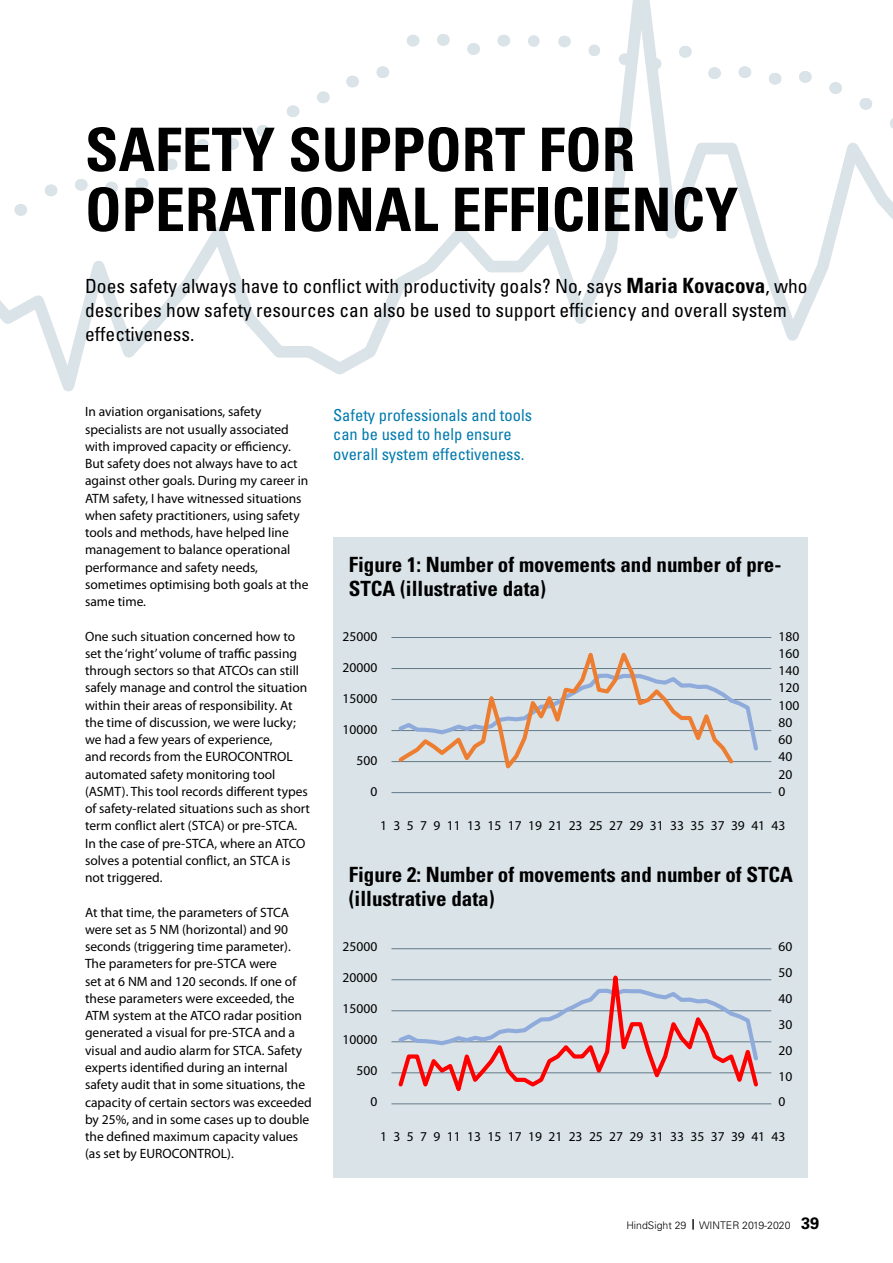
<style>
.page{position:relative;width:893px;height:1263px;background:#fff}
.page>*{position:absolute;margin:0;border:0;box-sizing:border-box;transform-origin:0 0}
.T1{font:700 condensed 60px/60px "Univers LT Std";color:#000}
.Intertitre{font:700 condensed 21px/24px "Univers LT Std";color:#000}
.Intro{font:condensed 19.5px/23.7px "Univers LT Std";color:#000}
.Callout{font:condensed 16.5px/19.5px "Univers LT Std";color:#007aad}
.BT{font:13.5px/17.2px "Myriad Pro";color:#000}
.t1{font:300 10.5px "Univers LT Std";color:#000}
.s1{font-weight:700;font-size:21px}
.s2{font-weight:700}
.s3{font-weight:700;font-size:16.5px}
</style>
<div class="page">
<div style="left:333px;top:538px;width:475px;height:640px;background:#dae3e8"></div>
<hr style="left:391px;top:637px;width:380px;height:1px;background:#748a96">
<hr style="left:391px;top:792px;width:380px;height:1px;background:#748a96">
<hr style="left:391px;top:761px;width:380px;height:1px;background:#748a96">
<hr style="left:391px;top:730px;width:380px;height:1px;background:#748a96">
<hr style="left:391px;top:699px;width:380px;height:1px;background:#748a96">
<hr style="left:391px;top:668px;width:380px;height:1px;background:#748a96">
<hr style="left:391px;top:948px;width:380px;height:1px;background:#748a96">
<hr style="left:391px;top:1103px;width:380px;height:1px;background:#748a96">
<hr style="left:391px;top:1072px;width:380px;height:1px;background:#748a96">
<hr style="left:391px;top:1041px;width:380px;height:1px;background:#748a96">
<hr style="left:391px;top:1010px;width:380px;height:1px;background:#748a96">
<hr style="left:391px;top:979px;width:380px;height:1px;background:#748a96">
<svg style="left:0;top:0;width:893px;height:392px"></svg>
<svg style="left:737px;top:699px;width:24px;height:52px"></svg>
<svg style="left:395px;top:652px;width:342px;height:117px"></svg>
<svg style="left:395px;top:948px;width:366px;height:144px"></svg>
<p class="T1" style="left:85px;top:119px;width:655px">SAFETY SUPPORT FOR<br>OPERATIONAL EFFICIENCY</p>
<p class="Intro" style="left:85px;top:274px;width:724px">Does safety always have to conflict with productivity goals? No, says <span class="s1">Maria Kovacova</span>, who describes how safety resources can also be used to support efficiency and overall system effectiveness.</p>
<p class="BT" style="left:85px;top:403px;width:225px">In aviation organisations, safety specialists are not usually associated with improved capacity or efficiency.<br>But safety does not always have to act against other goals. During my career in ATM safety, I have witnessed situations when safety practitioners, using safety tools and methods, have helped line management to balance operational performance and safety needs, sometimes optimising both goals at the same time.</p>
<p class="BT" style="left:85px;top:628px;width:226px">One such situation concerned how to set the ‘right’ volume of traffic passing through sectors so that ATCOs can still safely manage and control the situation within their areas of responsibility. At the time of discussion, we were lucky; we had a few years of experience,<br>and records from the EUROCONTROL automated safety monitoring tool (ASMT). This tool records different types of safety-related situations such as short term conflict alert (STCA) or pre-STCA.<br>In the case of pre-STCA, where an ATCO solves a potential conflict, an STCA is not triggered.</p>
<p class="BT" style="left:85px;top:904px;width:228px">At that time, the parameters of STCA were set as 5 NM (horizontal) and 90 seconds (triggering time parameter).<br>The parameters for pre-STCA were<br>set at 6 NM and 120 seconds. If one of these parameters were exceeded, the ATM system at the ATCO radar position generated a visual for pre-STCA and a visual and audio alarm for STCA. Safety experts identified during an internal safety audit that in some situations, the capacity of certain sectors was exceeded by 25%, and in some cases up to double the defined maximum capacity values (as set by EUROCONTROL).</p>
<p class="Callout" style="left:333px;top:405px;width:200px">Safety professionals and tools can be used to help ensure overall system effectiveness.</p>
<p class="Intertitre" style="left:349px;top:552px;width:434px">Figure 1: Number of movements and number of pre-<br>STCA (illustrative data)</p>
<p class="BT" style="left:343px;top:628px;width:36px">25000</p>
<p class="BT" style="left:343px;top:659px;width:36px">20000</p>
<p class="BT" style="left:343px;top:690px;width:36px">15000</p>
<p class="BT" style="left:343px;top:721px;width:36px">10000</p>
<p class="BT" style="left:356px;top:752px;width:22px">500</p>
<p class="BT" style="left:370px;top:783px;width:8px">0</p>
<p class="BT" style="left:778px;top:628px;width:22px">180</p>
<p class="BT" style="left:778px;top:645px;width:22px">160</p>
<p class="BT" style="left:778px;top:662px;width:22px">140</p>
<p class="BT" style="left:778px;top:679px;width:22px">120</p>
<p class="BT" style="left:778px;top:697px;width:22px">100</p>
<p class="BT" style="left:778px;top:714px;width:15px">80</p>
<p class="BT" style="left:778px;top:731px;width:15px">60</p>
<p class="BT" style="left:778px;top:748px;width:15px">40</p>
<p class="BT" style="left:778px;top:766px;width:15px">20</p>
<p class="BT" style="left:778px;top:783px;width:8px">0</p>
<p class="BT" style="left:380px;top:817px;width:407px">1 3 5 7 9 11 13 15 17 19 21 23 25 27 29 31 33 35 37 39 41 43</p>
<p class="Intertitre" style="left:349px;top:862px;width:446px">Figure 2: Number of movements and number of STCA (illustrative data)</p>
<p class="BT" style="left:343px;top:938px;width:36px">25000</p>
<p class="BT" style="left:343px;top:969px;width:36px">20000</p>
<p class="BT" style="left:343px;top:1000px;width:36px">15000</p>
<p class="BT" style="left:343px;top:1031px;width:36px">10000</p>
<p class="BT" style="left:356px;top:1062px;width:22px">500</p>
<p class="BT" style="left:370px;top:1093px;width:8px">0</p>
<p class="BT" style="left:778px;top:938px;width:15px">60</p>
<p class="BT" style="left:778px;top:964px;width:15px">50</p>
<p class="BT" style="left:778px;top:990px;width:15px">40</p>
<p class="BT" style="left:778px;top:1016px;width:15px">30</p>
<p class="BT" style="left:778px;top:1042px;width:15px">20</p>
<p class="BT" style="left:778px;top:1068px;width:15px">10</p>
<p class="BT" style="left:778px;top:1093px;width:8px">0</p>
<p class="BT" style="left:380px;top:1128px;width:407px">1 3 5 7 9 11 13 15 17 19 21 23 25 27 29 31 33 35 37 39 41 43</p>
<p class="t1" style="left:626px;top:1219px;width:195px">HindSight 29 <span class="s2">|</span> WINTER 2019-2020 <span class="s3">39</span></p>
</div>
